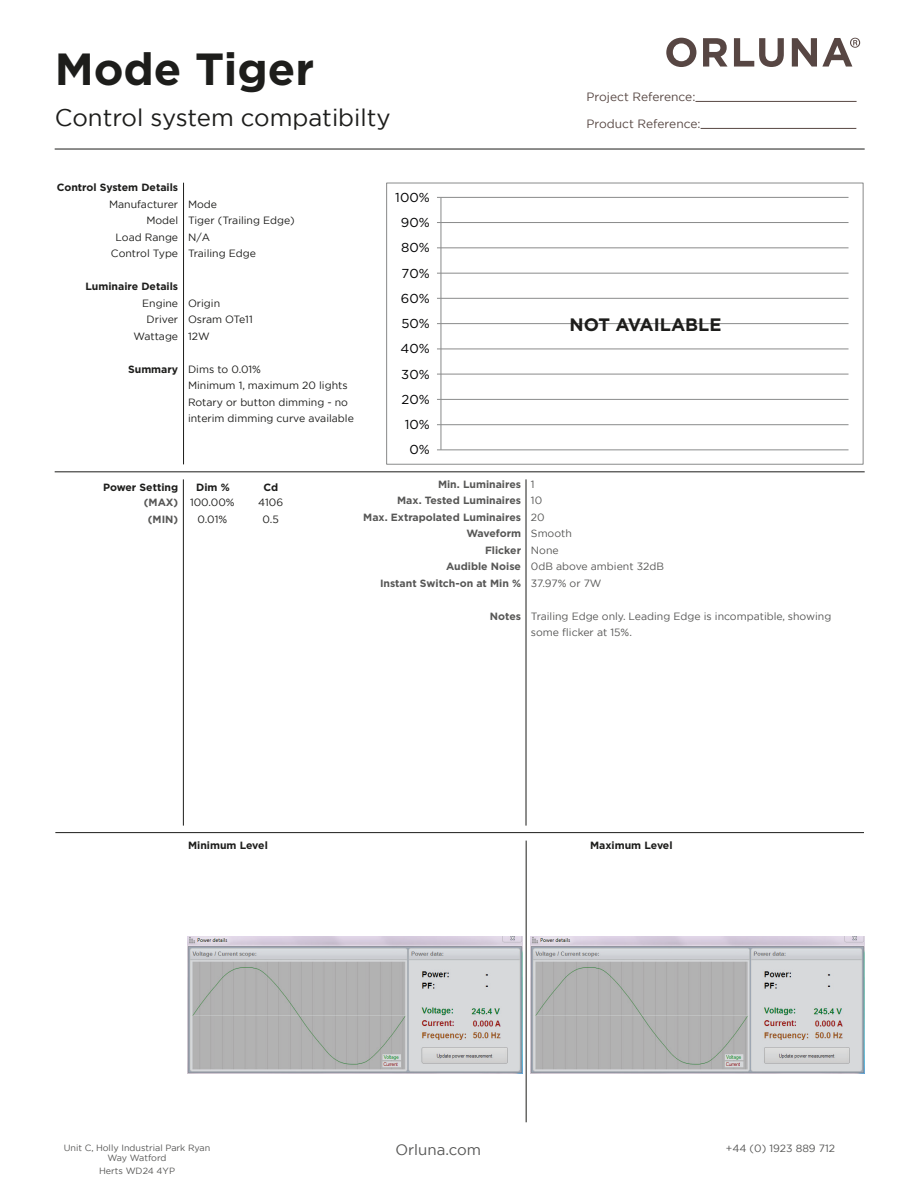
<style>
.page{position:relative;width:918px;height:1188px;background:#fff}
.page>*{position:absolute;margin:0;border:0;box-sizing:border-box;transform-origin:0 0}
.t1{font:700 45px "Gotham";color:#1d1d1b}
.t2{font:24px "Gotham";color:#1d1d1b}
.t3{font:700 18px "Gotham";color:#1d1d1b}
.t4{font:15px "Gotham";color:#575756}
.t5{font:12.9px "Gotham";letter-spacing:.005em;color:#020203}
.t6{font:12px "Gotham";color:#574743}
.t7{font:10.5px/16.5px "Gotham";color:#1d1d1b}
.t8{font:10.5px/16.5px "Gotham";color:#575756}
.t9{font:700 10.5px "Gotham";color:#575756}
.t10{font:700 10.5px "Gotham";color:#1d1d1b}
.t11{font:9px/10.8px "Gotham";color:#575756;text-align:center}
</style>
<div class="page">
<hr style="left:183px;top:183px;width:1px;height:281px;background:#1d1d1b">
<hr style="left:55px;top:472px;width:810px;height:1px;background:#1d1d1b">
<hr style="left:55px;top:832px;width:809px;height:1px;background:#1d1d1b">
<hr style="left:441px;top:450px;width:408px;height:1px;background:#898a8a">
<hr style="left:441px;top:424px;width:408px;height:1px;background:#898a8a">
<hr style="left:441px;top:399px;width:408px;height:1px;background:#898a8a">
<hr style="left:441px;top:374px;width:408px;height:1px;background:#898a8a">
<hr style="left:441px;top:349px;width:408px;height:1px;background:#898a8a">
<hr style="left:441px;top:323px;width:408px;height:1px;background:#898a8a">
<hr style="left:441px;top:298px;width:408px;height:1px;background:#898a8a">
<hr style="left:441px;top:273px;width:408px;height:1px;background:#898a8a">
<hr style="left:441px;top:248px;width:408px;height:1px;background:#898a8a">
<hr style="left:441px;top:222px;width:408px;height:1px;background:#898a8a">
<hr style="left:441px;top:197px;width:408px;height:1px;background:#898a8a">
<hr style="left:441px;top:197px;width:1px;height:253px;background:#898a8a">
<div style="left:386px;top:183px;width:477px;height:281px;border:1px solid #898a8a"></div>
<hr style="left:183px;top:479px;width:1px;height:347px;background:#1d1d1b">
<hr style="left:526px;top:479px;width:1px;height:347px;background:#1d1d1b">
<img style="left:188px;top:937px;width:334px;height:136px">
<img style="left:530px;top:937px;width:335px;height:136px">
<hr style="left:526px;top:841px;width:1px;height:281px;background:#1d1d1b">
<svg style="left:666px;top:38px;width:30px;height:29px"></svg>
<svg style="left:703px;top:38px;width:25px;height:29px"></svg>
<svg style="left:734px;top:38px;width:50px;height:29px"></svg>
<svg style="left:792px;top:38px;width:68px;height:29px"></svg>
<hr style="left:55px;top:149px;width:810px;height:1px;background:#1d1d1b">
<hr style="left:695px;top:101px;width:162px;height:1px;background:#574743">
<hr style="left:701px;top:128px;width:156px;height:1px;background:#574743">
<p class="t1" style="left:55px;top:39px;width:261px">Mode Tiger</p>
<p class="t2" style="left:55px;top:102px;width:338px">Control system compatibilty</p>
<p class="t6" style="left:587px;top:89px;width:110px">Project Reference:</p>
<p class="t6" style="left:587px;top:116px;width:115px">Product Reference:</p>
<p class="t10" style="left:57px;top:180px;width:123px">Control System Details</p>
<p class="t7" style="left:109px;top:195px;width:71px">Manufacturer</p>
<p class="t7" style="left:146px;top:212px;width:33px">Model</p>
<p class="t7" style="left:115px;top:228px;width:64px">Load Range</p>
<p class="t7" style="left:111px;top:245px;width:69px">Control Type</p>
<p class="t10" style="left:85px;top:279px;width:94px">Luminaire Details</p>
<p class="t7" style="left:142px;top:294px;width:37px">Engine</p>
<p class="t7" style="left:147px;top:311px;width:33px">Driver</p>
<p class="t7" style="left:134px;top:327px;width:46px">Wattage</p>
<p class="t10" style="left:128px;top:362px;width:52px">Summary</p>
<p class="t7" style="left:188px;top:195px;width:31px">Mode</p>
<p class="t7" style="left:188px;top:212px;width:108px">Tiger (Trailing Edge)</p>
<p class="t7" style="left:188px;top:228px;width:23px">N/A</p>
<p class="t7" style="left:188px;top:245px;width:69px">Trailing Edge</p>
<p class="t7" style="left:188px;top:294px;width:34px">Origin</p>
<p class="t7" style="left:188px;top:311px;width:66px">Osram OTe11</p>
<p class="t7" style="left:188px;top:327px;width:23px">12W</p>
<p class="t7" style="left:188px;top:360px;width:74px">Dims to 0.01%</p>
<p class="t7" style="left:188px;top:377px;width:161px">Minimum 1, maximum 20 lights</p>
<p class="t7" style="left:188px;top:393px;width:167px">Rotary or button dimming - no interim dimming curve available</p>
<p class="t10" style="left:103px;top:480px;width:77px">Power Setting</p>
<p class="t9" style="left:144px;top:496px;width:36px">(MAX)</p>
<p class="t9" style="left:148px;top:512px;width:32px">(MIN)</p>
<p class="t10" style="left:196px;top:480px;width:35px">Dim %</p>
<p class="t10" style="left:264px;top:480px;width:16px">Cd</p>
<p class="t7" style="left:258px;top:494px;width:26px">4106</p>
<p class="t7" style="left:263px;top:511px;width:18px">0.5</p>
<p class="t7" style="left:190px;top:494px;width:46px">100.00%</p>
<p class="t7" style="left:198px;top:511px;width:31px">0.01%</p>
<p class="t5" style="left:395px;top:189px;width:36px">100%</p>
<p class="t5" style="left:401px;top:214px;width:31px">90%</p>
<p class="t5" style="left:401px;top:240px;width:30px">80%</p>
<p class="t5" style="left:402px;top:265px;width:30px">70%</p>
<p class="t5" style="left:401px;top:290px;width:31px">60%</p>
<p class="t5" style="left:401px;top:315px;width:30px">50%</p>
<p class="t5" style="left:401px;top:341px;width:31px">40%</p>
<p class="t5" style="left:401px;top:366px;width:30px">30%</p>
<p class="t5" style="left:402px;top:391px;width:30px">20%</p>
<p class="t5" style="left:405px;top:416px;width:27px">10%</p>
<p class="t5" style="left:409px;top:442px;width:22px">0%</p>
<p class="t9" style="left:438px;top:477px;width:85px">Min. Luminaires</p>
<p class="t9" style="left:397px;top:494px;width:125px">Max. Tested Luminaires</p>
<p class="t9" style="left:363px;top:510px;width:159px">Max. Extrapolated Luminaires</p>
<p class="t9" style="left:466px;top:527px;width:56px">Waveform</p>
<p class="t9" style="left:485px;top:543px;width:38px">Flicker</p>
<p class="t9" style="left:446px;top:560px;width:76px">Audible Noise</p>
<p class="t9" style="left:380px;top:576px;width:143px">Instant Switch-on at Min %</p>
<p class="t9" style="left:490px;top:609px;width:33px">Notes</p>
<p class="t3" style="left:569px;top:312px;width:153px">NOT AVAILABLE</p>
<p class="t8" style="left:531px;top:476px;width:5px">1</p>
<p class="t8" style="left:531px;top:492px;width:13px">10</p>
<p class="t8" style="left:531px;top:509px;width:15px">20</p>
<p class="t8" style="left:531px;top:525px;width:42px">Smooth</p>
<p class="t8" style="left:531px;top:542px;width:29px">None</p>
<p class="t8" style="left:531px;top:558px;width:135px">0dB above ambient 32dB</p>
<p class="t8" style="left:531px;top:575px;width:72px">37.97% or 7W</p>
<p class="t8" style="left:531px;top:608px;width:302px">Trailing Edge only. Leading Edge is incompatible, showing some flicker at 15%.</p>
<p class="t10" style="left:188px;top:838px;width:81px">Minimum Level</p>
<p class="t10" style="left:590px;top:838px;width:84px">Maximum Level</p>
<p class="t11" style="left:64px;top:1142px;width:148px">Unit C, Holly Industrial Park Ryan<br>Way Watford</p>
<p class="t11" style="left:99px;top:1165px;width:78px">Herts WD24 4YP</p>
<p class="t4" style="left:395px;top:1141px;width:87px">Orluna.com</p>
<p class="t8" style="left:726px;top:1140px;width:111px">+44 (0) 1923 889 712</p>
</div>
